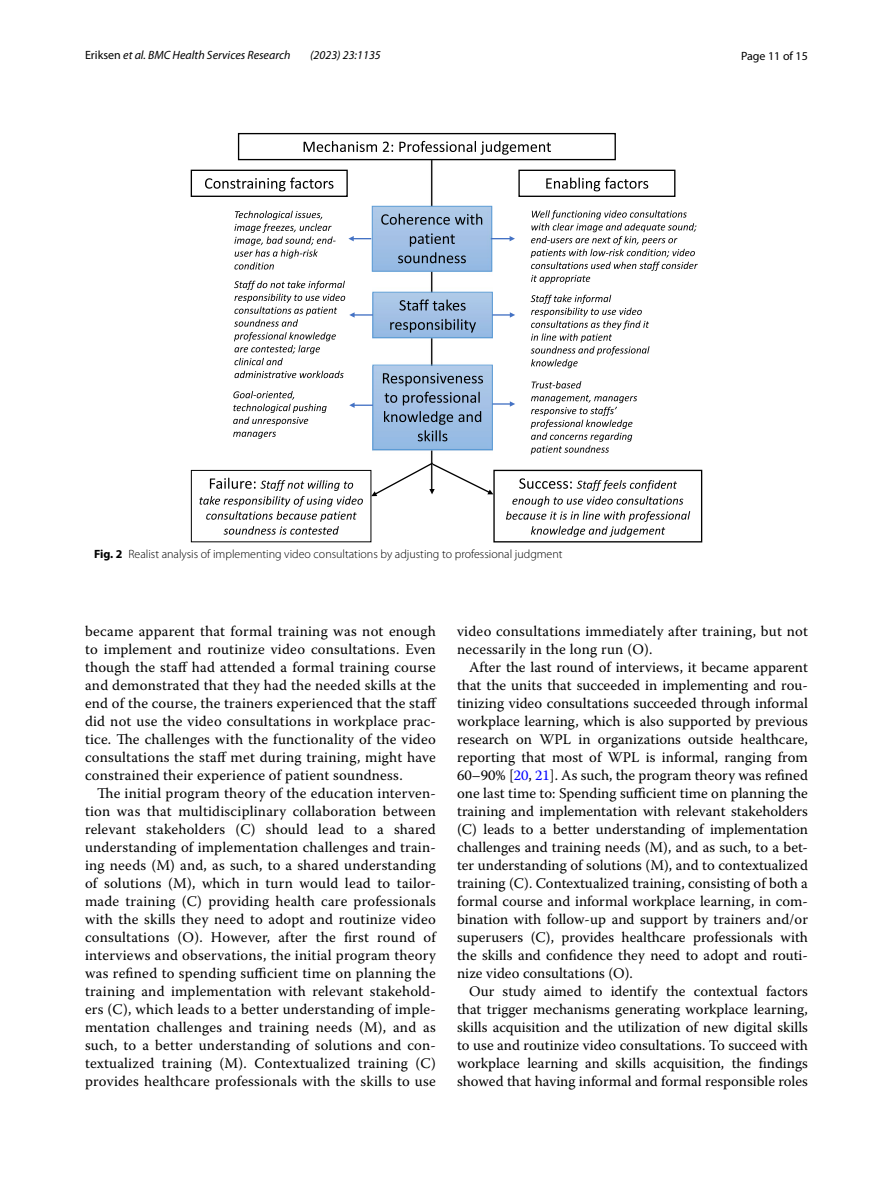
<style>
.page{position:relative;width:893px;height:1187px;background:#fff}
.page>*{position:absolute;margin:0;border:0;box-sizing:border-box;transform-origin:0 0}
.t1{font:14.7px/18px "Warnock Pro";letter-spacing:.015em;color:#000;text-align:justify}
.t2{font:300 12px "Myriad Pro";color:#000}
.t3{font:italic 12px "Myriad Pro";color:#000}
.t4{font:12px "Myriad Pro";color:#000}
.s1{font-style:normal}
.s2{font-weight:700}
.s3{color:#00f}
</style>
<div class="page">
<img style="left:372px;top:160px;width:120px;height:301px">
<div style="left:238px;top:133px;width:378px;height:27px;border:1px solid #000"></div>
<svg style="left:304px;top:141px;width:247px;height:14px"></svg>
<div style="left:191px;top:170px;width:157px;height:27px;border:1px solid #000"></div>
<svg style="left:205px;top:177px;width:128px;height:14px"></svg>
<div style="left:518px;top:170px;width:157px;height:27px;background:#fff;border:1px solid #000"></div>
<svg style="left:546px;top:177px;width:102px;height:14px"></svg>
<div style="left:372px;top:206px;width:120px;height:65px;border:1px solid #5b9bd5"></div>
<svg style="left:381px;top:214px;width:101px;height:11px"></svg>
<svg style="left:398px;top:233px;width:68px;height:30px;background:#849ebe"></svg>
<div style="left:373px;top:292px;width:120px;height:46px;border:1px solid #5b9bd5"></div>
<svg style="left:399px;top:299px;width:67px;height:11px"></svg>
<svg style="left:390px;top:319px;width:86px;height:13px"></svg>
<div style="left:373px;top:365px;width:120px;height:84px;border:1px solid #5b9bd5"></div>
<svg style="left:383px;top:373px;width:100px;height:32px;background:#89a0bb"></svg>
<svg style="left:384px;top:411px;width:97px;height:30px;background:#85a2c4"></svg>
<svg style="left:491px;top:236px;width:24px;height:5px"></svg>
<svg style="left:492px;top:312px;width:23px;height:5px"></svg>
<svg style="left:492px;top:401px;width:23px;height:5px"></svg>
<svg style="left:348px;top:236px;width:23px;height:5px"></svg>
<svg style="left:349px;top:402px;width:24px;height:6px"></svg>
<div style="left:493px;top:469px;width:209px;height:73px;border:1px solid #000"></div>
<svg style="left:506px;top:478px;width:184px;height:58px"></svg>
<div style="left:191px;top:470px;width:180px;height:72px;border:1px solid #000"></div>
<svg style="left:199px;top:477px;width:164px;height:57px"></svg>
<svg style="left:371px;top:461px;width:122px;height:35px"></svg>
<svg style="left:531px;top:210px;width:167px;height:74px"></svg>
<svg style="left:531px;top:295px;width:118px;height:73px"></svg>
<svg style="left:531px;top:381px;width:50px;height:7px"></svg>
<svg style="left:531px;top:395px;width:106px;height:59px"></svg>
<svg style="left:233px;top:391px;width:94px;height:47px"></svg>
<svg style="left:234px;top:281px;width:139px;height:84px"></svg>
<svg style="left:234px;top:371px;width:110px;height:7px"></svg>
<svg style="left:234px;top:211px;width:102px;height:58px"></svg>
<p class="t3" style="left:85px;top:48px;width:207px"><span class="s1">Eriksen</span> et al. BMC Health Services Research</p>
<p class="t3" style="left:310px;top:48px;width:72px">(2023) 23:1135</p>
<p class="t4" style="left:741px;top:48px;width:68px">Page 11 of 15</p>
<p class="t2" style="left:94px;top:547px;width:470px"><span class="s2">Fig. 2</span> Realist analysis of implementing video consultations by adjusting to professional judgment</p>
<p class="t1" style="left:85px;top:622px;width:353px">became apparent that formal training was not enough to implement and routinize video consultations. Even though the staff had attended a formal training course and demonstrated that they had the needed skills at the end of the course, the trainers experienced that the staff did not use the video consultations in workplace prac&shy;tice. The challenges with the functionality of the video consultations the staff met during training, might have constrained their experience of patient soundness.</p>
<p class="t1" style="left:85px;top:784px;width:352px;text-indent:12px">The initial program theory of the education interven&shy;tion was that multidisciplinary collaboration between relevant stakeholders (C) should lead to a shared understanding of implementation challenges and train&shy;ing needs (M) and, as such, to a shared understanding of solutions (M), which in turn would lead to tailor&shy;made training (C) providing health care professionals with the skills they need to adopt and routinize video consultations (O). However, after the first round of interviews and observations, the initial program theory was refined to spending sufficient time on planning the training and implementation with relevant stakehold&shy;ers (C), which leads to a better understanding of imple&shy;mentation challenges and training needs (M), and as such, to a better understanding of solutions and con&shy;textualized training (M). Contextualized training (C) provides healthcare professionals with the skills to use</p>
<p class="t1" style="left:457px;top:622px;width:352px">video consultations immediately after training, but not necessarily in the long run (O).</p>
<p class="t1" style="left:457px;top:658px;width:352px;text-indent:12px">After the last round of interviews, it became apparent that the units that succeeded in implementing and rou&shy;tinizing video consultations succeeded through informal workplace learning, which is also supported by previous research on WPL in organizations outside healthcare, reporting that most of WPL is informal, ranging from 60–90% [<span class="s3">20</span>, <span class="s3">21</span>]. As such, the program theory was refined one last time to: Spending sufficient time on planning the training and implementation with relevant stakeholders (C) leads to a better understanding of implementation challenges and training needs (M), and as such, to a bet&shy;ter understanding of solutions (M), and to contextualized training (C). Contextualized training, consisting of both a formal course and informal workplace learning, in com&shy;bination with follow-up and support by trainers and/or superusers (C), provides healthcare professionals with the skills and confidence they need to adopt and routi&shy;nize video consultations (O).</p>
<p class="t1" style="left:457px;top:982px;width:352px;text-indent:12px">Our study aimed to identify the contextual factors that trigger mechanisms generating workplace learning, skills acquisition and the utilization of new digital skills to use and routinize video consultations. To succeed with workplace learning and skills acquisition, the findings showed that having informal and formal responsible roles</p>
</div>
